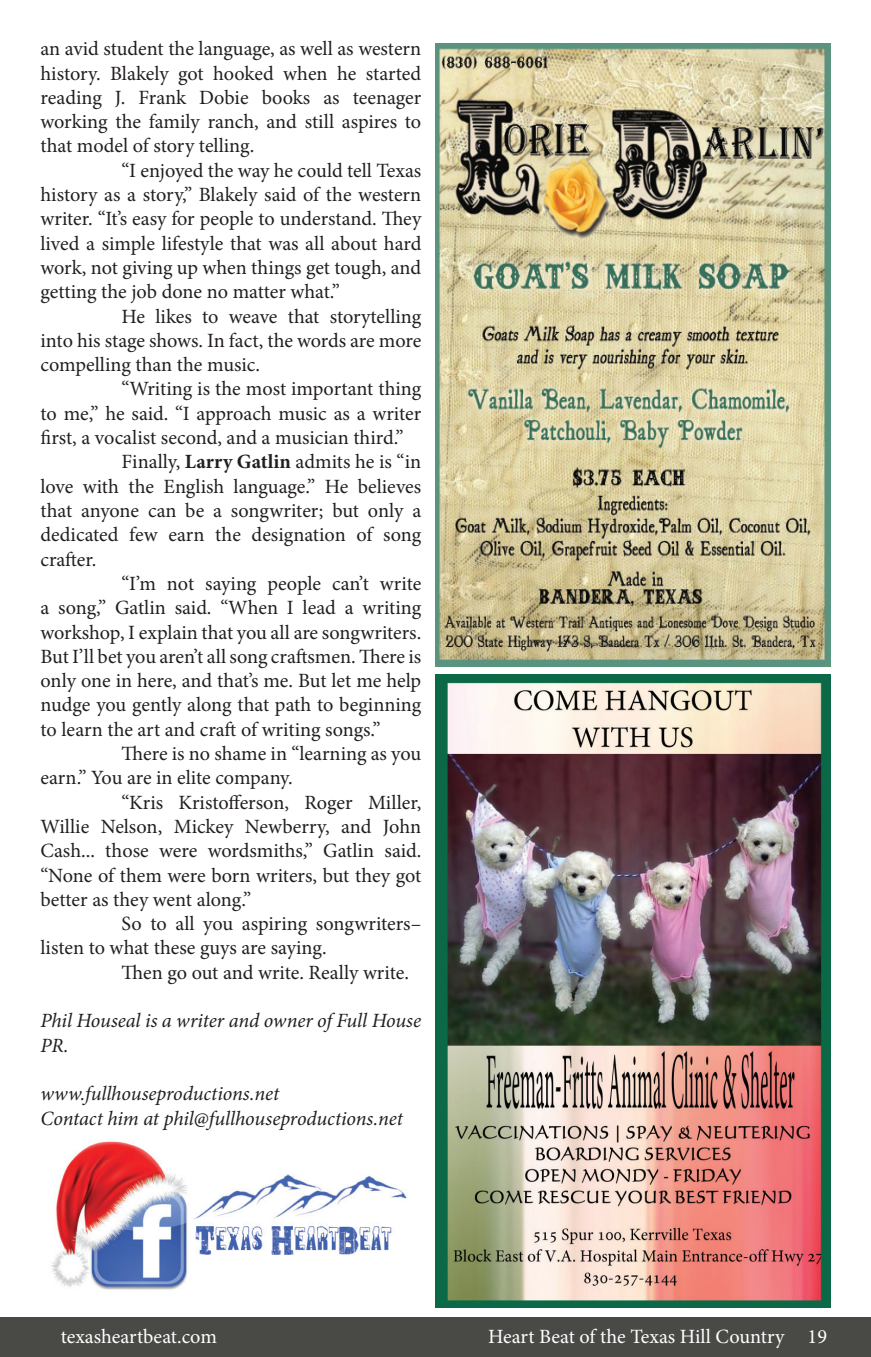
<style>
.page{position:relative;width:871px;height:1357px;background:#fff}
.page>*{position:absolute;margin:0;border:0;box-sizing:border-box;transform-origin:0 0}
.t1{font:20.25px/24.3px "Minion Pro";letter-spacing:-.005em;color:#231f20;text-align:justify}
.t2{font:italic 20.25px/24.3px "Minion Pro";letter-spacing:-.005em;color:#231f20}
.t3{font:20.25px "Minion Pro";color:#fff}
.s1{font-weight:700}
</style>
<div class="page">
<div style="left:0;top:1318px;width:871px;height:39px;background:#494946"></div>
<img style="left:435px;top:674px;width:395px;height:634px">
<img style="left:435px;top:44px;width:395px;height:622px">
<img style="left:51px;top:1141px;width:356px;height:149px">
<p class="t1" style="left:40px;top:37px;width:382px">an avid student the language, as well as western history. Blakely got hooked when he started reading J. Frank Dobie books as teenager working the family ranch, and still aspires to that model of story telling.</p>
<p class="t1" style="left:40px;top:158px;width:382px;text-indent:81px">“I enjoyed the way he could tell Texas history as a story,” Blakely said of the western writer. “It’s easy for people to understand. They lived a simple lifestyle that was all about hard work, not giving up when things get tough, and getting the job done no matter what.”</p>
<p class="t1" style="left:40px;top:304px;width:382px;text-indent:81px">He likes to weave that storytelling into his stage shows. In fact, the words are more compelling than the music.</p>
<p class="t1" style="left:40px;top:377px;width:382px;text-indent:81px">“Writing is the most important thing to me,” he said. “I approach music as a writer first, a vocalist second, and a musician third.”</p>
<p class="t1" style="left:40px;top:450px;width:382px;text-indent:81px">Finally, <span class="s1">Larry Gatlin</span> admits he is “in love with the English language.” He believes that anyone can be a songwriter; but only a dedicated few earn the designation of song crafter.</p>
<p class="t1" style="left:40px;top:571px;width:382px;text-indent:81px">“I’m not saying people can’t write a song,” Gatlin said. “When I lead a writing workshop, I explain that you all are songwriters.<br>But I’ll bet you aren’t all song craftsmen. There is only one in here, and that’s me. But let me help nudge you gently along that path to beginning to learn the art and craft of writing songs.”</p>
<p class="t1" style="left:40px;top:741px;width:382px;text-indent:81px">There is no shame in “learning as you earn.” You are in elite company.</p>
<p class="t1" style="left:40px;top:790px;width:382px;text-indent:81px">“Kris Kristofferson, Roger Miller, Willie Nelson, Mickey Newberry, and John Cash... those were wordsmiths,” Gatlin said. “None of them were born writers, but they got better as they went along.”</p>
<p class="t1" style="left:40px;top:912px;width:382px;text-indent:81px">So to all you aspiring songwriters– listen to what these guys are saying.</p>
<p class="t1" style="left:122px;top:960px;width:289px">Then go out and write. Really write.</p>
<p class="t2" style="left:40px;top:1009px;width:382px">Phil Houseal is a writer and owner of Full House<br>PR.</p>
<p class="t2" style="left:40px;top:1081px;width:240px">www.fullhouseproductions.net</p>
<p class="t2" style="left:40px;top:1106px;width:364px">Contact him at phil@fullhouseproductions.net</p>
<p class="t3" style="left:61px;top:1322px;width:158px">texasheartbeat.com</p>
<p class="t3" style="left:488px;top:1322px;width:340px">Heart Beat of the Texas Hill Country 19</p>
</div>
